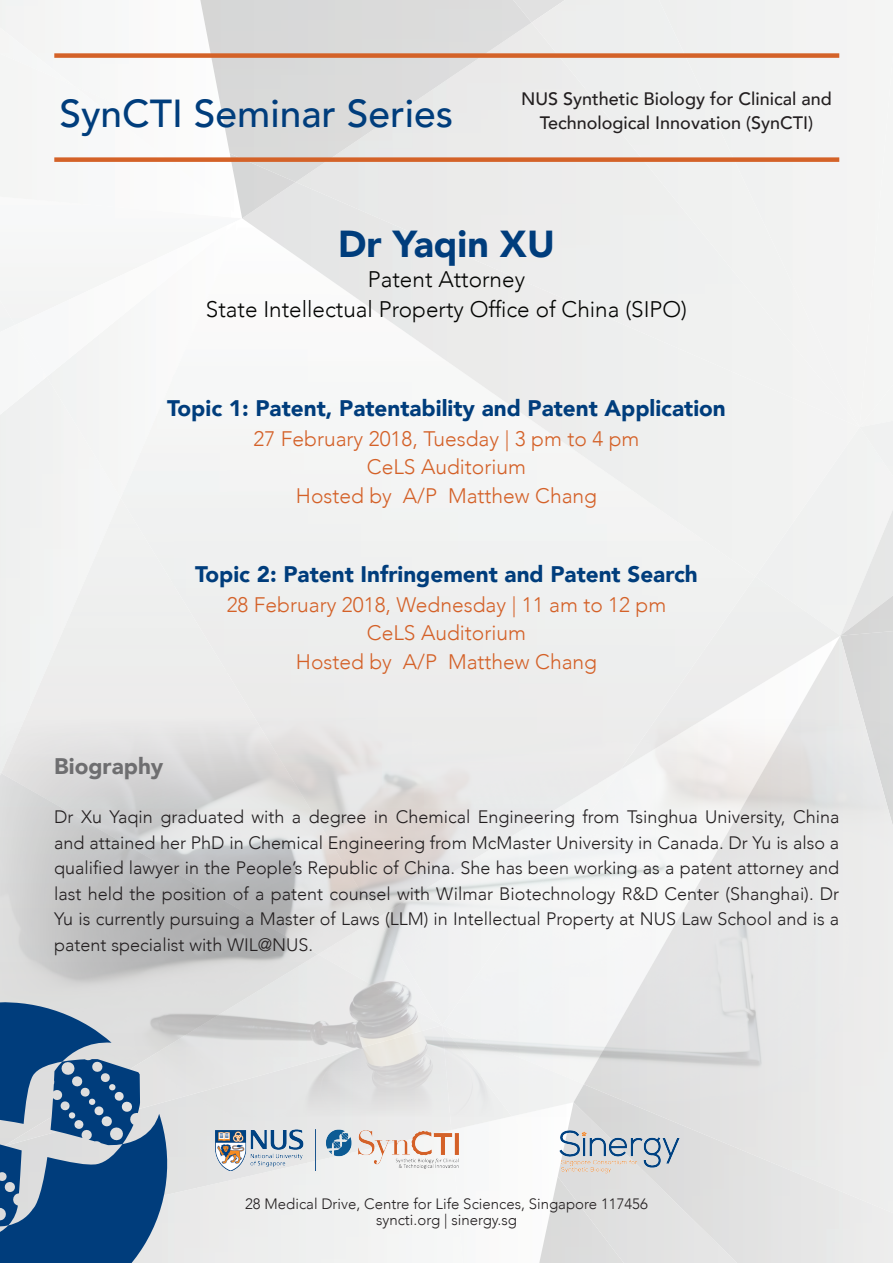
<style>
.page{position:relative;width:893px;height:1263px;background:#fff}
.page>*{position:absolute;margin:0;border:0;box-sizing:border-box;transform-origin:0 0}
.t1{font:500 39px "Avenir";color:#003d7c}
.t2{font:900 37.5px "Avenir";color:#003d7c}
.t3{font:900 22.5px "Avenir";color:#003d7c}
.t4{font:300 22.5px "Avenir";color:#040503}
.t5{font:900 22.5px "Avenir";color:#6e6e70}
.t6{font:300 21px "Avenir";color:#d46128}
.t7{font:300 18px/25.5px "Avenir";color:#231f20;text-align:justify}
.t8{font:500 18px/24px "Avenir";color:#231f20;text-align:center}
.t9{font:300 15px "Avenir";color:#231f20}
</style>
<div class="page">
<img style="left:840px;top:509px;width:53px;height:86px">
<div style="left:755px;top:576px;width:85px;height:60px;background:#eff0f0"></div>
<img style="left:704px;top:636px;width:189px;height:80px">
<img style="left:840px;top:595px;width:53px;height:41px">
<div style="left:860px;top:427px;width:33px;height:49px;background:#f1f2f1"></div>
<div style="left:0;top:28px;width:74px;height:26px;background:#f5f5f4"></div>
<div style="left:0;top:325px;width:47px;height:90px;background:#f6f7f7"></div>
<div style="left:1px;top:498px;width:225px;height:218px;background:#efefef"></div>
<img style="left:513px;top:0;width:19px;height:23px">
<div style="left:47px;top:377px;width:74px;height:121px;background:#f3f4f3"></div>
<img style="left:15px;top:218px;width:211px;height:159px">
<div style="left:172px;top:251px;width:56px;height:423px;background:#f3f3f3"></div>
<div style="left:702px;top:576px;width:53px;height:77px;background:#efefef"></div>
<div style="left:121px;top:374px;width:54px;height:212px;background:#f1f3f3"></div>
<img style="left:242px;top:153px;width:54px;height:65px">
<img style="left:0;top:54px;width:242px;height:164px">
<div style="left:173px;top:1118px;width:145px;height:29px;background:#e2e3e3"></div>
<img style="left:451px;top:1130px;width:12px;height:133px">
<img style="left:539px;top:1176px;width:85px;height:87px">
<img style="left:0;top:716px;width:893px;height:402px">
<svg style="left:0;top:980px;width:173px;height:283px;background:#6183a6"></svg>
<div style="left:54px;top:157px;width:785px;height:5px;background:#d46228"></div>
<div style="left:54px;top:53px;width:785px;height:5px;background:#d46228"></div>
<img style="left:215px;top:1130px;width:243px;height:41px">
<img style="left:558px;top:1126px;width:130px;height:49px">
<p class="t1" style="left:59px;top:80px;width:395px">SynCTI Seminar Series</p>
<p class="t8" style="left:521px;top:85px;width:312px">NUS Synthetic Biology for Clinical and<br>Technological Innovation (SynCTI)</p>
<p class="t2" style="left:338px;top:211px;width:218px">Dr Yaqin XU</p>
<p class="t4" style="left:368px;top:265px;width:159px">Patent Attorney</p>
<p class="t4" style="left:206px;top:295px;width:483px">State Intellectual Property Office of China (SIPO)</p>
<p class="t3" style="left:167px;top:389px;width:560px">Topic 1: Patent, Patentability and Patent Application</p>
<p class="t6" style="left:254px;top:426px;width:387px">27 February 2018, Tuesday | 3 pm to 4 pm</p>
<p class="t6" style="left:367px;top:455px;width:161px">CeLS Auditorium</p>
<p class="t6" style="left:296px;top:483px;width:303px">Hosted by A/P Matthew Chang</p>
<p class="t3" style="left:195px;top:555px;width:504px">Topic 2: Patent Infringement and Patent Search</p>
<p class="t6" style="left:227px;top:592px;width:441px">28 February 2018, Wednesday | 11 am to 12 pm</p>
<p class="t6" style="left:367px;top:621px;width:161px">CeLS Auditorium</p>
<p class="t6" style="left:296px;top:649px;width:303px">Hosted by A/P Matthew Chang</p>
<p class="t5" style="left:54px;top:747px;width:111px">Biography</p>
<p class="t7" style="left:54px;top:804px;width:786px">Dr Xu Yaqin graduated with a degree in Chemical Engineering from Tsinghua University, China and attained her PhD in Chemical Engineering from McMaster University in Canada. Dr Yu is also a qualified lawyer in the People’s Republic of China. She has been working as a patent attorney and last held the position of a patent counsel with Wilmar Biotechnology R&amp;D Center (Shanghai). Dr Yu is currently pursuing a Master of Laws (LLM) in Intellectual Property at NUS Law School and is a patent specialist with WIL@NUS.</p>
<p class="t9" style="left:245px;top:1194px;width:404px">28 Medical Drive, Centre for Life Sciences, Singapore 117456</p>
<p class="t9" style="left:376px;top:1211px;width:142px">syncti.org | sinergy.sg</p>
</div>
